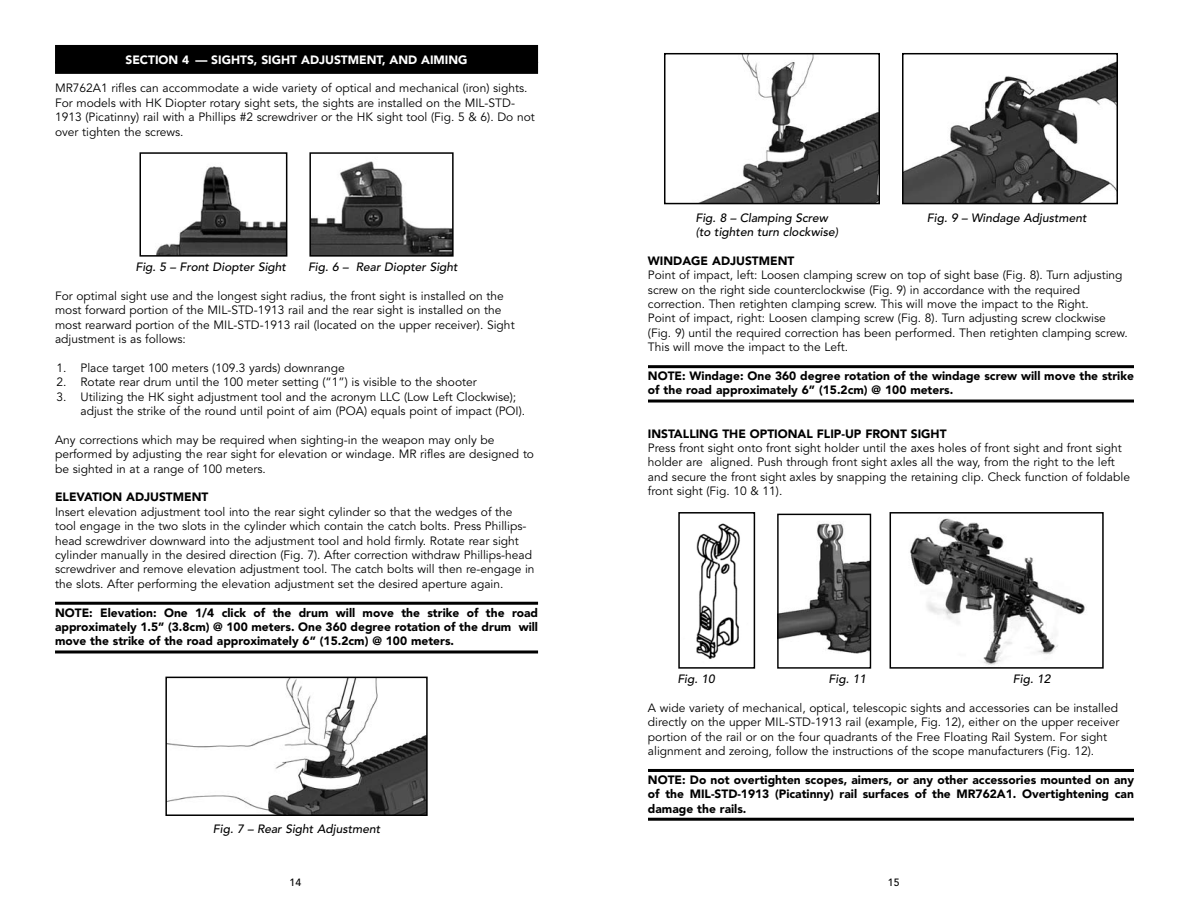
<style>
.page{position:relative;width:1188px;height:918px;background:#fff}
.page>*{position:absolute;margin:0;border:0;box-sizing:border-box;transform-origin:0 0}
.t1{font:12px/14.4px "Avenir";color:#000}
.t2{font:900 12px/14.4px "Avenir";color:#000;text-align:justify}
.t3{font:italic 500 12px "Avenir";color:#000}
.t4{font:900 12px "Avenir";color:#fff}
.t5{font:500 10.5px "Avenir";color:#000}
</style>
<div class="page">
<div style="left:55px;top:45px;width:483px;height:18px;background:#000"></div>
<div style="left:55px;top:62px;width:483px;height:12px;background:#000"></div>
<hr style="left:55px;top:602px;width:483px;height:3px;background:#000">
<hr style="left:55px;top:650px;width:483px;height:3px;background:#000">
<img style="left:156px;top:166px;width:128px;height:88px">
<div style="left:140px;top:152px;width:147px;height:105px;border:2px solid #000"></div>
<img style="left:312px;top:161px;width:139px;height:93px">
<div style="left:309px;top:152px;width:145px;height:105px;border:2px solid #000"></div>
<img style="left:168px;top:680px;width:257px;height:133px">
<div style="left:165px;top:677px;width:263px;height:139px;border:2px solid #000"></div>
<hr style="left:648px;top:365px;width:486px;height:3px;background:#000">
<hr style="left:648px;top:400px;width:486px;height:3px;background:#000">
<hr style="left:648px;top:769px;width:486px;height:3px;background:#000">
<hr style="left:648px;top:818px;width:486px;height:3px;background:#000">
<img style="left:702px;top:56px;width:175px;height:145px">
<div style="left:664px;top:53px;width:216px;height:151px;border:2px solid #000"></div>
<img style="left:905px;top:62px;width:210px;height:139px">
<div style="left:902px;top:53px;width:216px;height:151px;border:2px solid #000"></div>
<img style="left:696px;top:523px;width:44px;height:136px">
<div style="left:678px;top:512px;width:77px;height:157px;border:2px solid #000"></div>
<img style="left:779px;top:523px;width:90px;height:131px">
<div style="left:777px;top:514px;width:94px;height:155px;border:1px solid #000"></div>
<img style="left:910px;top:518px;width:175px;height:148px">
<div style="left:890px;top:512px;width:214px;height:157px;border:2px solid #000"></div>
<p class="t4" style="left:126px;top:52px;width:16px">Section</p>
<p class="t4" style="left:182px;top:52px;width:44px">4 — Sights</p>
<p class="t4" style="left:254px;top:52px;width:16px">, sight</p>
<p class="t4" style="left:301px;top:52px;width:34px">adjustment</p>
<p class="t4" style="left:382px;top:52px;width:18px">, and</p>
<p class="t4" style="left:421px;top:52px;width:9px">aiming</p>
<p class="t1" style="left:55px;top:81px;width:481px">MR762A1 rifles can accommodate a wide variety of optical and mechanical (iron) sights.<br>For models with HK Diopter rotary sight sets, the sights are installed on the MIL-STD-1913 (Picatinny) rail with a Phillips #2 screwdriver or the HK sight tool (Fig. 5 &amp; 6). Do not over tighten the screws.</p>
<p class="t3" style="left:135px;top:260px;width:152px">Fig. 5 – Front Diopter Sight</p>
<p class="t3" style="left:308px;top:260px;width:151px">Fig. 6 – Rear Diopter Sight</p>
<p class="t1" style="left:55px;top:289px;width:461px">For optimal sight use and the longest sight radius, the front sight is installed on the most forward portion of the MIL-STD-1913 rail and the rear sight is installed on the most rearward portion of the MIL-STD-1913 rail (located on the upper receiver). Sight adjustment is as follows:</p>
<p class="t1" style="left:57px;top:361px;width:290px">1. Place target 100 meters (109.3 yards) downrange</p>
<p class="t1" style="left:57px;top:375px;width:422px">2. Rotate rear drum until the 100 meter setting (“1”) is visible to the shooter</p>
<p class="t1" style="left:81px;top:390px;width:446px;text-indent:-24px">3. Utilizing the HK sight adjustment tool and the acronym LLC (Low Left Clockwise); adjust the strike of the round until point of aim (POA) equals point of impact (POI).</p>
<p class="t1" style="left:55px;top:433px;width:481px">Any corrections which may be required when sighting-in the weapon may only be performed by adjusting the rear sight for elevation or windage. MR rifles are designed to be sighted in at a range of 100 meters.</p>
<p class="t2" style="left:55px;top:490px;width:155px">ELEVATION ADJUSTMENT</p>
<p class="t1" style="left:55px;top:505px;width:481px">Insert elevation adjustment tool into the rear sight cylinder so that the wedges of the tool engage in the two slots in the cylinder which contain the catch bolts. Press Phillips&shy;head screwdriver downward into the adjustment tool and hold firmly. Rotate rear sight cylinder manually in the desired direction (Fig. 7). After correction withdraw Phillips-head screwdriver and remove elevation adjustment tool. The catch bolts will then re-engage in the slots. After performing the elevation adjustment set the desired aperture again.</p>
<p class="t2" style="left:55px;top:605px;width:484px">NOTE: Elevation: One 1/4 click of the drum will move the strike of the road approximately 1.5” (3.8cm) @ 100 meters. One 360 degree rotation of the drum will move the strike of the road approximately 6” (15.2cm) @ 100 meters.</p>
<p class="t3" style="left:213px;top:822px;width:169px">Fig. 7 – Rear Sight Adjustment</p>
<p class="t3" style="left:696px;top:211px;width:134px">Fig. 8 – Clamping Screw</p>
<p class="t3" style="left:927px;top:211px;width:161px">Fig. 9 – Windage Adjustment</p>
<p class="t3" style="left:696px;top:225px;width:144px">(to tighten turn clockwise)</p>
<p class="t2" style="left:648px;top:253px;width:148px">WINDAGE ADJUSTMENT</p>
<p class="t1" style="left:648px;top:268px;width:481px">Point of impact, left: Loosen clamping screw on top of sight base (Fig. 8). Turn adjusting screw on the right side counterclockwise (Fig. 9) in accordance with the required correction. Then retighten clamping screw. This will move the impact to the Right.<br>Point of impact, right: Loosen clamping screw (Fig. 8). Turn adjusting screw clockwise (Fig. 9) until the required correction has been performed. Then retighten clamping screw.<br>This will move the impact to the Left.</p>
<p class="t2" style="left:648px;top:369px;width:488px">NOTE: Windage: One 360 degree rotation of the windage screw will move the strike of the road approximately 6” (15.2cm) @ 100 meters.</p>
<p class="t2" style="left:648px;top:426px;width:300px">INSTALLING THE OPTIONAL FLIP-UP FRONT SIGHT</p>
<p class="t1" style="left:648px;top:441px;width:484px">Press front sight onto front sight holder until the axes holes of front sight and front sight holder are aligned. Push through front sight axles all the way, from the right to the left and secure the front sight axles by snapping the retaining clip. Check function of foldable front sight (Fig. 10 &amp; 11).</p>
<p class="t3" style="left:677px;top:672px;width:39px">Fig. 10</p>
<p class="t3" style="left:829px;top:672px;width:39px">Fig. 11</p>
<p class="t3" style="left:1013px;top:672px;width:39px">Fig. 12</p>
<p class="t1" style="left:648px;top:701px;width:473px">A wide variety of mechanical, optical, telescopic sights and accessories can be installed directly on the upper MIL-STD-1913 rail (example, Fig. 12), either on the upper receiver portion of the rail or on the four quadrants of the Free Floating Rail System. For sight alignment and zeroing, follow the instructions of the scope manufacturers (Fig. 12).</p>
<p class="t2" style="left:648px;top:772px;width:488px">NOTE: Do not overtighten scopes, aimers, or any other accessories mounted on any of the MIL-STD-1913 (Picatinny) rail surfaces of the MR762A1. Overtightening can damage the rails.</p>
<p class="t5" style="left:290px;top:876px;width:13px">14</p>
<p class="t5" style="left:888px;top:876px;width:13px">15</p>
</div>
